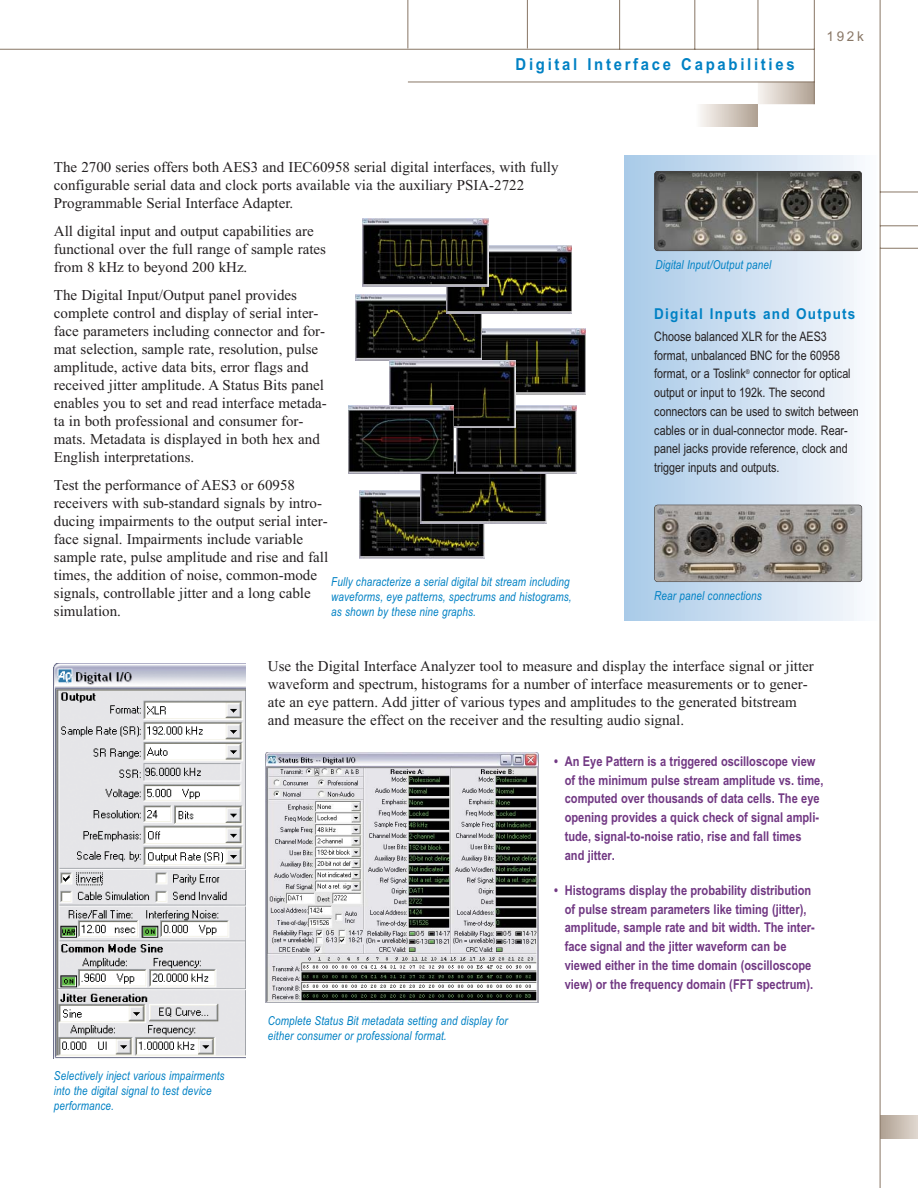
<style>
.page{position:relative;width:918px;height:1188px;background:#fff}
.page>*{position:absolute;margin:0;border:0;box-sizing:border-box;transform-origin:0 0}
.t1{font:700 16.5px "Arial Narrow";letter-spacing:.15em;color:#0081c4;scale:1.1 1}
.t2{font:15px/18px "Times New Roman";color:#231f20}
.t3{font:700 15px "Arial Narrow";letter-spacing:.075em;color:#0081c4;scale:1.1 1}
.t4{font:700 13.5px/18.8px "Arial Narrow";color:#713883}
.t5{font:13.5px "Arial";color:#887665}
.t6{font:13.2px/18.8px "Arial Narrow";color:#231f20}
.t7{font:italic 12.3px/15px "Arial Narrow";letter-spacing:.01em;color:#0081c4}
</style>
<div class="page">
<div style="left:695px;top:104px;width:63px;height:23px;background:linear-gradient(to right,#fffdfb,#b0a091)"></div>
<div style="left:758px;top:82px;width:56px;height:22px;background:linear-gradient(to right,#f7f3f0,#b2a394)"></div>
<div style="left:880px;top:1115px;width:38px;height:23px;background:linear-gradient(to right,#afa091,#dfd7ce)"></div>
<hr style="left:0;top:49px;width:815px;height:1px;background:#887665">
<hr style="left:408px;top:82px;width:407px;height:1px;background:#887665">
<hr style="left:408px;top:0;width:1px;height:48px;background:#887665">
<hr style="left:527px;top:0;width:1px;height:48px;background:#887665">
<hr style="left:814px;top:0;width:1px;height:104px;background:#887665">
<hr style="left:619px;top:0;width:1px;height:49px;background:#887665">
<hr style="left:694px;top:0;width:1px;height:49px;background:#887665">
<hr style="left:758px;top:0;width:1px;height:49px;background:#887665">
<hr style="left:880px;top:0;width:1px;height:1188px;background:#887665">
<hr style="left:880px;top:192px;width:38px;height:1px;background:#887665">
<hr style="left:880px;top:225px;width:38px;height:1px;background:#887665">
<hr style="left:880px;top:248px;width:38px;height:1px;background:#887665">
<div style="left:625px;top:155px;width:253px;height:466px;background:linear-gradient(to right,#a8c9e8,#fafafd)"></div>
<img style="left:654px;top:171px;width:208px;height:80px;border-radius:3px">
<div style="left:654px;top:171px;width:208px;height:80px;border:1px solid #231f20;border-radius:3px"></div>
<img style="left:655px;top:505px;width:207px;height:77px;border-radius:3px">
<div style="left:654px;top:505px;width:208px;height:77px;border:1px solid #231f20;border-radius:3px"></div>
<img style="left:360px;top:491px;width:125px;height:68px">
<img style="left:421px;top:455px;width:125px;height:68px">
<img style="left:457px;top:405px;width:119px;height:68px">
<img style="left:482px;top:328px;width:103px;height:66px">
<img style="left:356px;top:295px;width:126px;height:66px">
<img style="left:446px;top:245px;width:126px;height:68px">
<img style="left:363px;top:218px;width:126px;height:68px">
<img style="left:389px;top:360px;width:126px;height:68px">
<img style="left:349px;top:405px;width:105px;height:68px">
<img style="left:265px;top:752px;width:273px;height:251px">
<img style="left:54px;top:664px;width:191px;height:395px">
<p class="t1" style="left:516px;top:59px;width:255px">Digital Interface Capabilities</p>
<p class="t5" style="left:827px;top:32px;width:39px">192k</p>
<p class="t2" style="left:54px;top:160px;width:506px">The 2700 series offers both AES3 and IEC60958 serial digital interfaces, with fully configurable serial data and clock ports available via the auxiliary PSIA-2722<br>Programmable Serial Interface Adapter.</p>
<p class="t2" style="left:54px;top:224px;width:274px">All digital input and output capabilities are functional over the full range of sample rates from 8 kHz to beyond 200 kHz.</p>
<p class="t2" style="left:54px;top:287px;width:274px">The Digital Input/Output panel provides complete control and display of serial inter&shy;face parameters including connector and for&shy;mat selection, sample rate, resolution, pulse amplitude, active data bits, error flags and received jitter amplitude. A Status Bits panel enables you to set and read interface metada&shy;ta in both professional and consumer for&shy;mats. Metadata is displayed in both hex and English interpretations.</p>
<p class="t2" style="left:54px;top:477px;width:276px">Test the performance of AES3 or 60958 receivers with sub-standard signals by intro&shy;ducing impairments to the output serial inter&shy;face signal. Impairments include variable sample rate, pulse amplitude and rise and fall times, the addition of noise, common-mode signals, controllable jitter and a long cable simulation.</p>
<p class="t7" style="left:331px;top:576px;width:242px">Fully characterize a serial digital bit stream including waveforms, eye patterns, spectrums and histograms, as shown by these nine graphs.</p>
<p class="t7" style="left:655px;top:258px;width:117px">Digital Input/Output panel</p>
<p class="t3" style="left:654px;top:308px;width:184px">Digital Inputs and Outputs</p>
<p class="t6" style="left:654px;top:328px;width:206px">Choose balanced XLR for the AES3 format, unbalanced BNC for the 60958 format, or a Toslink<sup>®</sup> connector for optical output or input to 192k. The second connectors can be used to switch between cables or in dual-connector mode. Rear&shy;panel jacks provide reference, clock and trigger inputs and outputs.</p>
<p class="t7" style="left:654px;top:589px;width:109px">Rear panel connections</p>
<p class="t2" style="left:268px;top:658px;width:547px">Use the Digital Interface Analyzer tool to measure and display the interface signal or jitter waveform and spectrum, histograms for a number of interface measurements or to gener&shy;ate an eye pattern. Add jitter of various types and amplitudes to the generated bitstream and measure the effect on the receiver and the resulting audio signal.</p>
<p class="t7" style="left:54px;top:1069px;width:172px">Selectively inject various impairments into the digital signal to test device performance.</p>
<p class="t7" style="left:268px;top:1014px;width:241px">Complete Status Bit metadata setting and display for either consumer or professional format.</p>
<p class="t4" style="left:565px;top:753px;width:260px;text-indent:-11px">• An Eye Pattern is a triggered oscilloscope view of the minimum pulse stream amplitude vs. time, computed over thousands of data cells. The eye opening provides a quick check of signal ampli&shy;tude, signal-to-noise ratio, rise and fall times and jitter.</p>
<p class="t4" style="left:565px;top:882px;width:252px;text-indent:-11px">• Histograms display the probability distribution of pulse stream parameters like timing (jitter), amplitude, sample rate and bit width. The inter&shy;face signal and the jitter waveform can be viewed either in the time domain (oscilloscope view) or the frequency domain (FFT spectrum).</p>
</div>
